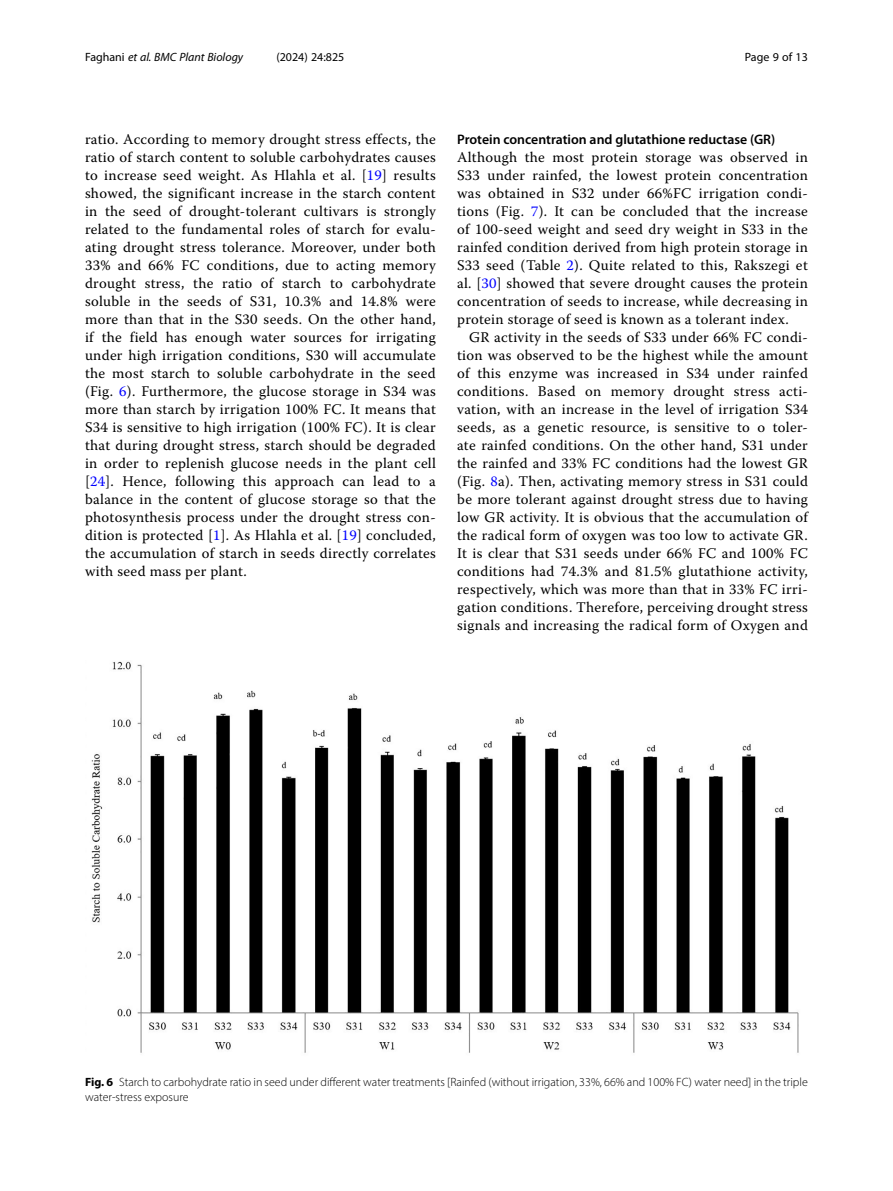
<style>
.page{position:relative;width:893px;height:1191px;background:#fff}
.page>*{position:absolute;margin:0;border:0;box-sizing:border-box;transform-origin:0 0}
.Body_Text{font:14.7px/18px "Warnock Pro";letter-spacing:.02em;color:#000;text-align:justify}
.Body_Text_Indent{font:14.7px/18px "Warnock Pro";letter-spacing:.02em;color:#000;text-align:justify}
.Head_2{font:600 13.8px "Myriad Pro";color:#000}
.Figure_Caption{font:300 12px/15px "Myriad Pro";color:#000}
.t1{font:italic 12px "Myriad Pro";color:#000}
.t2{font:12px "Myriad Pro";color:#000}
.s1{font-style:normal}
.s2{color:#00f}
.s3{font-weight:700}
</style>
<div class="page">
<img style="left:91px;top:661px;width:708px;height:392px">
<p class="t1" style="left:85px;top:50px;width:160px"><span class="s1">Faghani</span> et al. BMC Plant Biology</p>
<p class="t2" style="left:276px;top:50px;width:70px">(2024) 24:825</p>
<p class="t2" style="left:745px;top:50px;width:65px">Page 9 of 13</p>
<p class="Body_Text" style="left:85px;top:130px;width:352px">ratio. According to memory drought stress effects, the ratio of starch content to soluble carbohydrates causes to increase seed weight. As Hlahla et al. [<span class="s2">19</span>] results showed, the significant increase in the starch content in the seed of drought-tolerant cultivars is strongly related to the fundamental roles of starch for evalu&shy;ating drought stress tolerance. Moreover, under both 33% and 66% FC conditions, due to acting memory drought stress, the ratio of starch to carbohydrate soluble in the seeds of S31, 10.3% and 14.8% were more than that in the S30 seeds. On the other hand, if the field has enough water sources for irrigating under high irrigation conditions, S30 will accumulate the most starch to soluble carbohydrate in the seed (Fig. <span class="s2">6</span>). Furthermore, the glucose storage in S34 was more than starch by irrigation 100% FC. It means that S34 is sensitive to high irrigation (100% FC). It is clear that during drought stress, starch should be degraded in order to replenish glucose needs in the plant cell [<span class="s2">24</span>]. Hence, following this approach can lead to a balance in the content of glucose storage so that the photosynthesis process under the drought stress con&shy;dition is protected [<span class="s2">1</span>]. As Hlahla et al. [<span class="s2">19</span>] concluded, the accumulation of starch in seeds directly correlates with seed mass per plant.</p>
<p class="Head_2" style="left:457px;top:131px;width:320px">Protein concentration and glutathione reductase (GR)</p>
<p class="Body_Text" style="left:457px;top:148px;width:352px">Although the most protein storage was observed in S33 under rainfed, the lowest protein concentration was obtained in S32 under 66%FC irrigation condi&shy;tions (Fig. <span class="s2">7</span>). It can be concluded that the increase of 100-seed weight and seed dry weight in S33 in the rainfed condition derived from high protein storage in S33 seed (Table <span class="s2">2</span>). Quite related to this, Rakszegi et al. [<span class="s2">30</span>] showed that severe drought causes the protein concentration of seeds to increase, while decreasing in protein storage of seed is known as a tolerant index.</p>
<p class="Body_Text_Indent" style="left:457px;top:328px;width:352px;text-indent:12px">GR activity in the seeds of S33 under 66% FC condi&shy;tion was observed to be the highest while the amount of this enzyme was increased in S34 under rainfed conditions. Based on memory drought stress acti&shy;vation, with an increase in the level of irrigation S34 seeds, as a genetic resource, is sensitive to o toler&shy;ate rainfed conditions. On the other hand, S31 under the rainfed and 33% FC conditions had the lowest GR (Fig. <span class="s2">8</span>a). Then, activating memory stress in S31 could be more tolerant against drought stress due to having low GR activity. It is obvious that the accumulation of the radical form of oxygen was too low to activate GR.<br>It is clear that S31 seeds under 66% FC and 100% FC conditions had 74.3% and 81.5% glutathione activity, respectively, which was more than that in 33% FC irri&shy;gation conditions. Therefore, perceiving drought stress signals and increasing the radical form of Oxygen and</p>
<p class="Figure_Caption" style="left:85px;top:1074px;width:724px"><span class="s3">Fig. 6</span> Starch to carbohydrate ratio in seed under different water treatments [Rainfed (without irrigation, 33%, 66% and 100% FC) water need] in the triple water-stress exposure</p>
</div>
